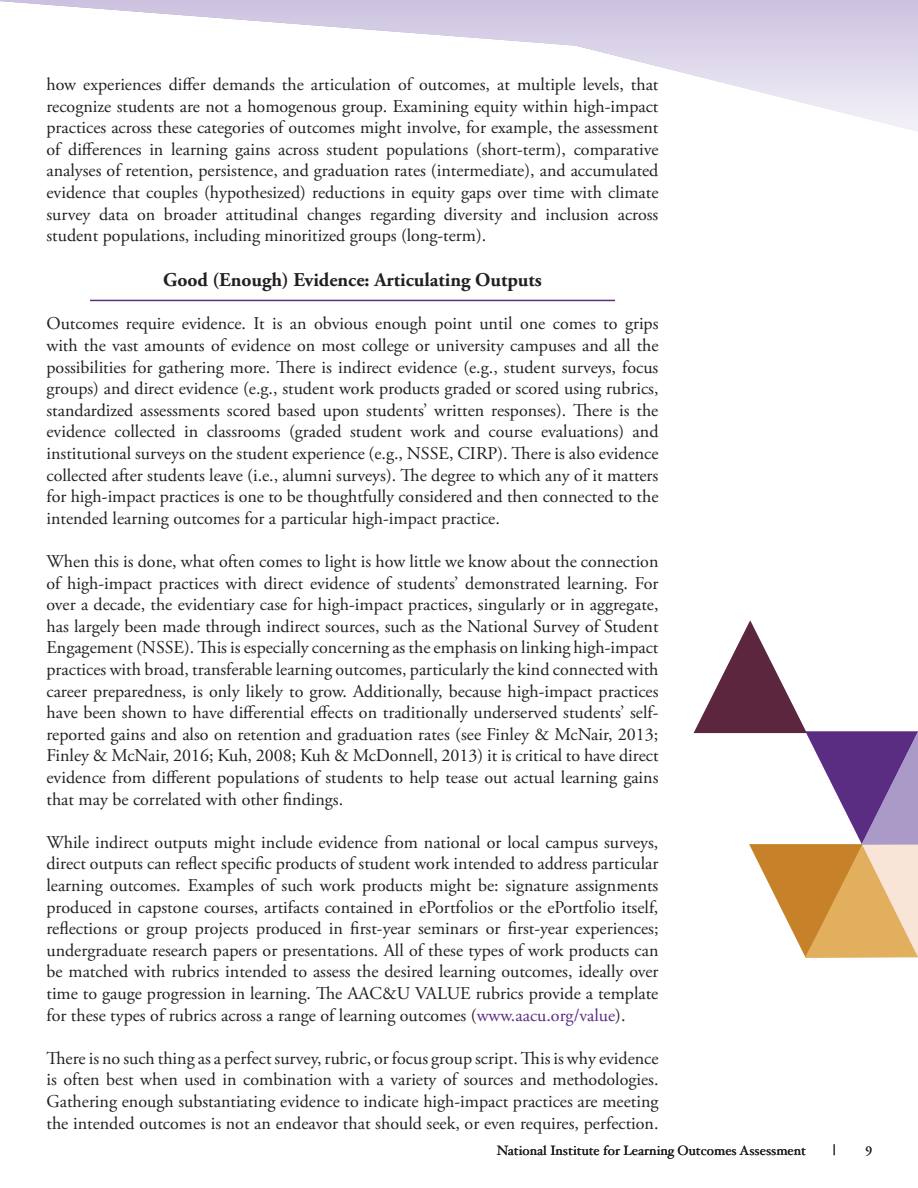
<style>
.page{position:relative;width:918px;height:1188px;background:#fff}
.page>*{position:absolute;margin:0;border:0;box-sizing:border-box;transform-origin:0 0}
.t1{font:700 19.5px "Adobe Garamond Pro";color:#231f20}
.t2{font:18px/21.6px "Adobe Garamond Pro";color:#231f20;text-align:justify}
.t3{font:15px "Hoefler Text";color:#231f20}
.t4{font:13.5px "Hoefler Text";color:#231f20}
.t5{font:13.5px "Adobe Garamond Pro";color:#231f20}
.s1{color:#5a2c82}
</style>
<div class="page">
<svg style="left:694px;top:620px;width:224px;height:338px"></svg>
<svg style="left:0;top:0;width:918px;height:132px"></svg>
<hr style="left:90px;top:300px;width:525px;height:1px;background:#5a2c82">
<p class="t2" style="left:46px;top:74px;width:614px">how experiences differ demands the articulation of outcomes, at multiple levels, that recognize students are not a homogenous group. Examining equity within high-impact practices across these categories of outcomes might involve, for example, the assessment of differences in learning gains across student populations (short-term), comparative analyses of retention, persistence, and graduation rates (intermediate), and accumulated evidence that couples (hypothesized) reductions in equity gaps over time with climate survey data on broader attitudinal changes regarding diversity and inclusion across student populations, including minoritized groups (long-term).</p>
<p class="t1" style="left:163px;top:269px;width:380px">Good (Enough) Evidence: Articulating Outputs</p>
<p class="t2" style="left:46px;top:313px;width:614px">Outcomes require evidence. It is an obvious enough point until one comes to grips with the vast amounts of evidence on most college or university campuses and all the possibilities for gathering more. There is indirect evidence (e.g., student surveys, focus groups) and direct evidence (e.g., student work products graded or scored using rubrics, standardized assessments scored based upon students’ written responses). There is the evidence collected in classrooms (graded student work and course evaluations) and institutional surveys on the student experience (e.g., NSSE, CIRP). There is also evidence collected after students leave (i.e., alumni surveys). The degree to which any of it matters for high-impact practices is one to be thoughtfully considered and then connected to the intended learning outcomes for a particular high-impact practice.</p>
<p class="t2" style="left:46px;top:551px;width:614px">When this is done, what often comes to light is how little we know about the connection of high-impact practices with direct evidence of students’ demonstrated learning. For over a decade, the evidentiary case for high-impact practices, singularly or in aggregate, has largely been made through indirect sources, such as the National Survey of Student Engagement (NSSE). This is especially concerning as the emphasis on linking high-impact practices with broad, transferable learning outcomes, particularly the kind connected with career preparedness, is only likely to grow. Additionally, because high-impact practices have been shown to have differential effects on traditionally underserved students’ self&shy;reported gains and also on retention and graduation rates (see Finley &amp; McNair, 2013; Finley &amp; McNair, 2016; Kuh, 2008; Kuh &amp; McDonnell, 2013) it is critical to have direct evidence from different populations of students to help tease out actual learning gains that may be correlated with other findings.</p>
<p class="t2" style="left:46px;top:832px;width:614px">While indirect outputs might include evidence from national or local campus surveys, direct outputs can reflect specific products of student work intended to address particular learning outcomes. Examples of such work products might be: signature assignments produced in capstone courses, artifacts contained in ePortfolios or the ePortfolio itself, reflections or group projects produced in first-year seminars or first-year experiences; undergraduate research papers or presentations. All of these types of work products can be matched with rubrics intended to assess the desired learning outcomes, ideally over time to gauge progression in learning. The AAC&amp;U VALUE rubrics provide a template for these types of rubrics across a range of learning outcomes (<span class="s1">www.aacu.org/value</span>).</p>
<p class="t2" style="left:46px;top:1048px;width:614px">There is no such thing as a perfect survey, rubric, or focus group script. This is why evidence is often best when used in combination with a variety of sources and methodologies.<br>Gathering enough substantiating evidence to indicate high-impact practices are meeting the intended outcomes is not an endeavor that should seek, or even requires, perfection.</p>
<p class="t4" style="left:497px;top:1143px;width:311px">National Institute for Learning Outcomes Assessment</p>
<p class="t3" style="left:833px;top:1141px;width:4px">|</p>
<p class="t5" style="left:866px;top:1143px;width:8px">9</p>
</div>
